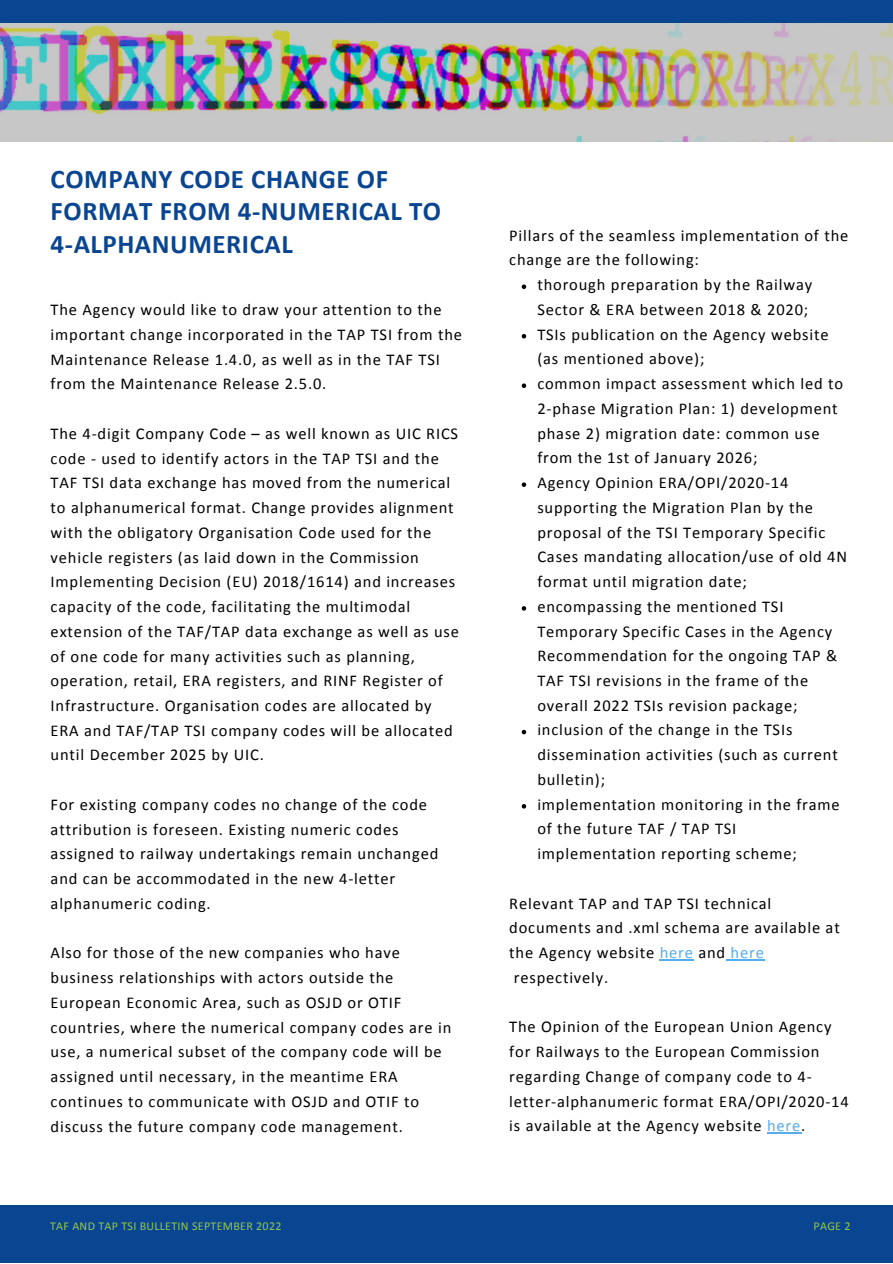
<style>
.page{position:relative;width:893px;height:1264px;background:#fff}
.page>*{position:absolute;margin:0;border:0;box-sizing:border-box;transform-origin:0 0}
.t1{font:700 27px/32.5px "Calibri";letter-spacing:.02em;color:#094591}
.t2{font:16.5px/24.8px "Calibri";letter-spacing:.05em;color:#010101}
.t3{font:12px "Calibri";letter-spacing:.025em;color:#93c64a}
.s1{color:#55acee}
</style>
<div class="page">
<div style="left:0;top:0;width:892px;height:1262px;background:#094591"></div>
<div style="left:0;top:72px;width:892px;height:1132px;background:#fff"></div>
<img style="left:0;top:23px;width:892px;height:118px">
<svg style="left:521px;top:284px;width:5px;height:5px"></svg>
<svg style="left:521px;top:334px;width:5px;height:4px"></svg>
<svg style="left:521px;top:383px;width:5px;height:5px"></svg>
<svg style="left:521px;top:482px;width:5px;height:5px"></svg>
<svg style="left:521px;top:606px;width:5px;height:4px"></svg>
<svg style="left:521px;top:729px;width:5px;height:5px"></svg>
<svg style="left:521px;top:804px;width:5px;height:4px"></svg>
<hr style="left:659px;top:959px;width:34px;height:1px;background:#55acee">
<hr style="left:726px;top:959px;width:38px;height:1px;background:#55acee">
<hr style="left:767px;top:1132px;width:34px;height:1px;background:#55acee">
<h1 class="t1" style="left:51px;top:164px;width:392px">COMPANY CODE CHANGE OF<br>FORMAT FROM 4-NUMERICAL TO<br>4-ALPHANUMERICAL</h1>
<p class="t2" style="left:51px;top:298px;width:413px">The Agency would like to draw your attention to the important change incorporated in the TAP TSI from the Maintenance Release 1.4.0, as well as in the TAF TSI from the Maintenance Release 2.5.0.</p>
<p class="t2" style="left:51px;top:422px;width:410px">The 4-digit Company Code – as well known as UIC RICS code - used to identify actors in the TAP TSI and the TAF TSI data exchange has moved from the numerical to alphanumerical format. Change provides alignment with the obligatory Organisation Code used for the vehicle registers (as laid down in the Commission Implementing Decision (EU) 2018/1614) and increases capacity of the code, facilitating the multimodal extension of the TAF/TAP data exchange as well as use of one code for many activities such as planning, operation, retail, ERA registers, and RINF Register of Infrastructure. Organisation codes are allocated by ERA and TAF/TAP TSI company codes will be allocated until December 2025 by UIC.</p>
<p class="t2" style="left:51px;top:793px;width:389px">For existing company codes no change of the code attribution is foreseen. Existing numeric codes assigned to railway undertakings remain unchanged and can be accommodated in the new 4-letter alphanumeric coding.</p>
<p class="t2" style="left:51px;top:941px;width:402px">Also for those of the new companies who have business relationships with actors outside the European Economic Area, such as OSJD or OTIF countries, where the numerical company codes are in use, a numerical subset of the company code will be assigned until necessary, in the meantime ERA continues to communicate with OSJD and OTIF to discuss the future company code management.</p>
<p class="t2" style="left:509px;top:224px;width:340px">Pillars of the seamless implementation of the change are the following:</p>
<p class="t2" style="left:537px;top:273px;width:311px">thorough preparation by the Railway Sector &amp; ERA between 2018 &amp; 2020;<br>TSIs publication on the Agency website (as mentioned above);<br>common impact assessment which led to 2-phase Migration Plan: 1) development phase 2) migration date: common use from the 1st of January 2026;<br>Agency Opinion ERA/OPI/2020-14 supporting the Migration Plan by the proposal of the TSI Temporary Specific Cases mandating allocation/use of old 4N format until migration date; encompassing the mentioned TSI Temporary Specific Cases in the Agency Recommendation for the ongoing TAP &amp; TAF TSI revisions in the frame of the overall 2022 TSIs revision package; inclusion of the change in the TSIs dissemination activities (such as current bulletin);<br>implementation monitoring in the frame of the future TAF / TAP TSI implementation reporting scheme;</p>
<p class="t2" style="left:509px;top:892px;width:332px">Relevant TAP and TAP TSI technical documents and .xml schema are available at the Agency website <span class="s1">here</span> and <span class="s1">here </span>respectively.</p>
<p class="t2" style="left:509px;top:1015px;width:341px">The Opinion of the European Union Agency for Railways to the European Commission regarding Change of company code to 4- letter-alphanumeric format ERA/OPI/2020-14 is available at the Agency website <span class="s1">here</span>.</p>
<p class="t3" style="left:50px;top:1220px;width:233px">TAF AND TAP TSI BULLETIN SEPTEMBER 2022</p>
<p class="t3" style="left:813px;top:1221px;width:38px">PAGE 2</p>
</div>
